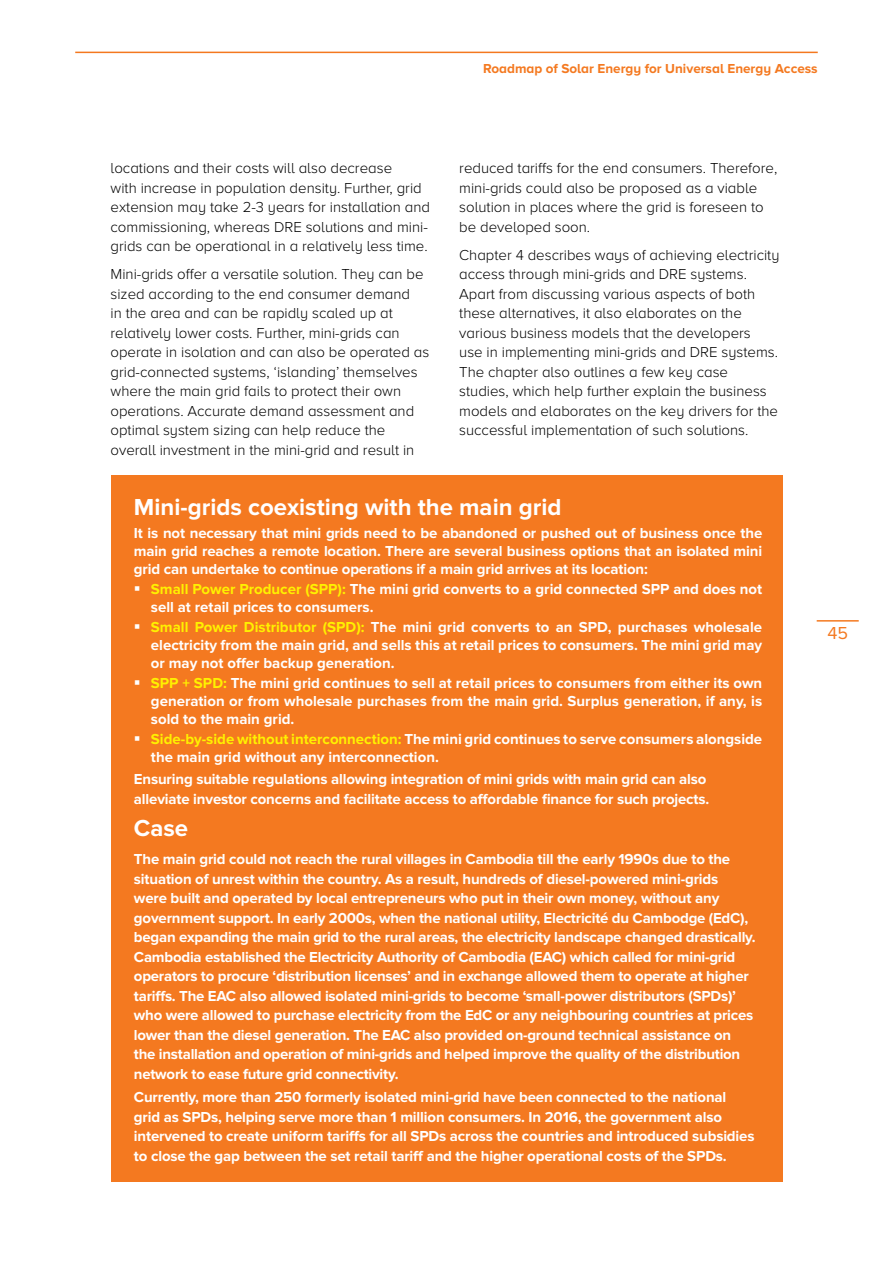
<style>
.page{position:relative;width:893px;height:1263px;background:#fff}
.page>*{position:absolute;margin:0;border:0;box-sizing:border-box;transform-origin:0 0}
.t1{font:700 24px "Proxima Nova";color:#fff}
.t2{font:18px "Proxima Nova";color:#f47920}
.t3{font:700 15px/19.5px "Proxima Nova";letter-spacing:-.01em;color:#fff}
.t4{font:300 15px/19.5px "Proxima Nova A";color:#000}
.t5{font:700 13.5px "Proxima Nova A";color:#f47920}
.s1{color:#fff100}
</style>
<div class="page">
<hr style="left:75px;top:52px;width:743px;height:1px;background:#f4781f">
<hr style="left:817px;top:620px;width:42px;height:2px;background:#f47920">
<div style="left:111px;top:475px;width:671px;height:707px;background:#f47920"></div>
<p class="t5" style="left:483px;top:60px;width:336px">Roadmap of Solar Energy for Universal Energy Access</p>
<p class="t4" style="left:111px;top:159px;width:321px">locations and their costs will also decrease<br>with increase in population density. Further, grid extension may take 2-3 years for installation and commissioning, whereas DRE solutions and mini&shy;grids can be operational in a relatively less time.</p>
<p class="t4" style="left:111px;top:265px;width:320px">Mini-grids offer a versatile solution. They can be sized according to the end consumer demand<br>in the area and can be rapidly scaled up at relatively lower costs. Further, mini-grids can operate in isolation and can also be operated as grid-connected systems, ‘islanding’ themselves where the main grid fails to protect their own operations. Accurate demand assessment and optimal system sizing can help reduce the overall investment in the mini-grid and result in</p>
<p class="t4" style="left:459px;top:159px;width:320px">reduced tariffs for the end consumers. Therefore, mini-grids could also be proposed as a viable solution in places where the grid is foreseen to be developed soon.</p>
<p class="t4" style="left:459px;top:245px;width:322px">Chapter 4 describes ways of achieving electricity access through mini-grids and DRE systems.<br>Apart from discussing various aspects of both these alternatives, it also elaborates on the various business models that the developers<br>use in implementing mini-grids and DRE systems.<br>The chapter also outlines a few key case studies, which help further explain the business models and elaborates on the key drivers for the successful implementation of such solutions.</p>
<h1 class="t1" style="left:134px;top:494px;width:429px">Mini-grids coexisting with the main grid</h1>
<p class="t3" style="left:134px;top:524px;width:630px;line-height:18px;text-align:justify">It is not necessary that mini grids need to be abandoned or pushed out of business once the main grid reaches a remote location. There are several business options that an isolated mini grid can undertake to continue operations if a main grid arrives at its location:</p>
<p class="t3" style="left:151px;top:580px;width:613px;line-height:18px;text-indent:-17px">▪ <span class="s1">Small Power Producer (SPP):</span> The mini grid converts to a grid connected SPP and does not sell at retail prices to consumers.</p>
<p class="t3" style="left:151px;top:618px;width:613px;line-height:18px;text-align:justify;text-indent:-17px">▪ <span class="s1">Small Power Distributor (SPD):</span> The mini grid converts to an SPD, purchases wholesale electricity from the main grid, and sells this at retail prices to consumers. The mini grid may or may not offer backup generation.</p>
<p class="t3" style="left:151px;top:674px;width:613px;line-height:18px;text-align:justify;text-indent:-17px">▪ <span class="s1">SPP + SPD:</span> The mini grid continues to sell at retail prices to consumers from either its own generation or from wholesale purchases from the main grid. Surplus generation, if any, is sold to the main grid.</p>
<p class="t3" style="left:151px;top:730px;width:613px;line-height:18px;text-indent:-17px">▪ <span class="s1">Side-by-side without interconnection:</span> The mini grid continues to serve consumers alongside the main grid without any interconnection.</p>
<p class="t3" style="left:134px;top:770px;width:577px">Ensuring suitable regulations allowing integration of mini grids with main grid can also alleviate investor concerns and facilitate access to affordable finance for such projects.</p>
<h1 class="t1" style="left:134px;top:814px;width:56px">Case</h1>
<p class="t3" style="left:134px;top:850px;width:623px">The main grid could not reach the rural villages in Cambodia till the early 1990s due to the situation of unrest within the country. As a result, hundreds of diesel-powered mini-grids<br>were built and operated by local entrepreneurs who put in their own money, without any government support. In early 2000s, when the national utility, Electricité du Cambodge (EdC), began expanding the main grid to the rural areas, the electricity landscape changed drastically.<br>Cambodia established the Electricity Authority of Cambodia (EAC) which called for mini-grid operators to procure ‘distribution licenses’ and in exchange allowed them to operate at higher tariffs. The EAC also allowed isolated mini-grids to become ‘small-power distributors (SPDs)’ who were allowed to purchase electricity from the EdC or any neighbouring countries at prices lower than the diesel generation. The EAC also provided on-ground technical assistance on the installation and operation of mini-grids and helped improve the quality of the distribution network to ease future grid connectivity.</p>
<p class="t3" style="left:134px;top:1088px;width:622px">Currently, more than 250 formerly isolated mini-grid have been connected to the national grid as SPDs, helping serve more than 1 million consumers. In 2016, the government also intervened to create uniform tariffs for all SPDs across the countries and introduced subsidies to close the gap between the set retail tariff and the higher operational costs of the SPDs.</p>
<p class="t2" style="left:827px;top:622px;width:22px">45</p>
</div>
